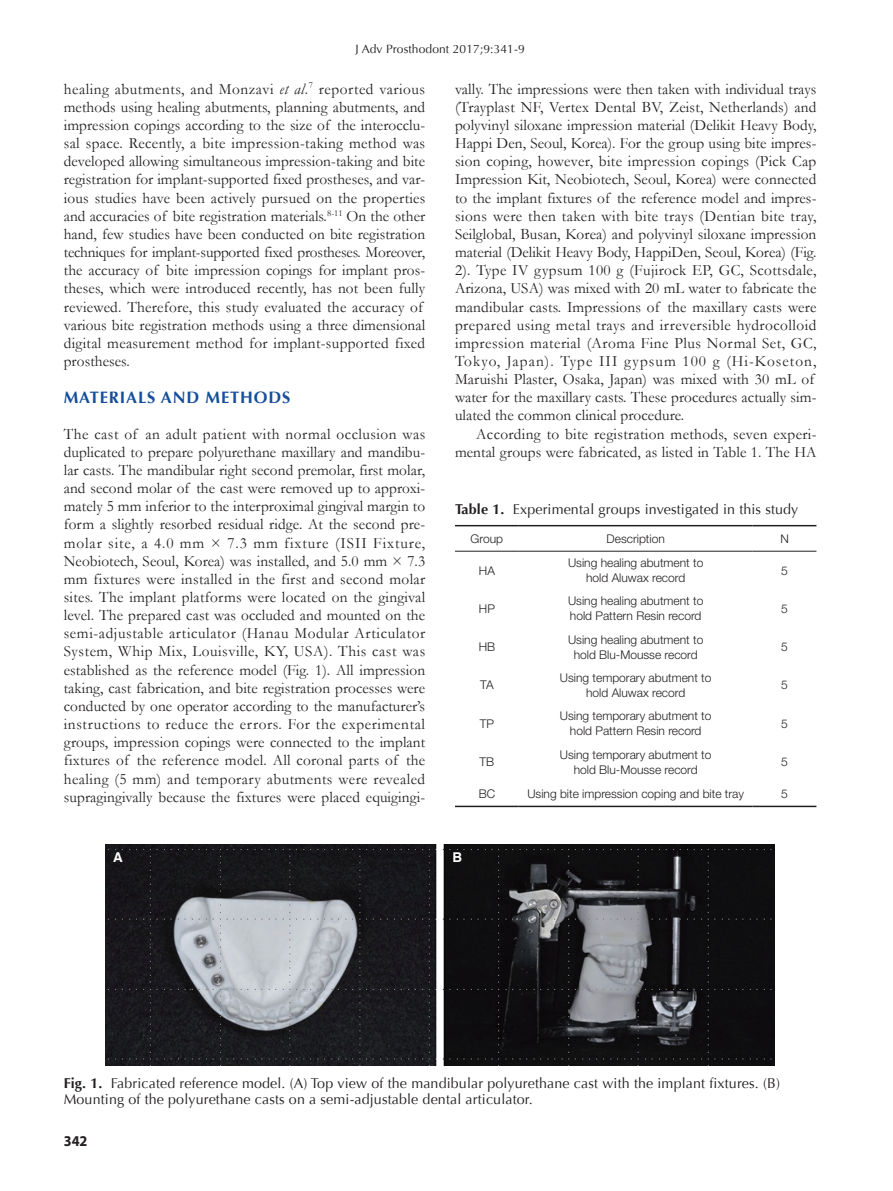
<style>
.page{position:relative;width:893px;height:1191px;background:#fff}
.page>*{position:absolute;margin:0;border:0;box-sizing:border-box;transform-origin:0 0}
.t1{font:700 16.5px "Optima";letter-spacing:.05em;color:#154e9b}
.t2{font:15.75px/18.1px "Garamond";letter-spacing:.005em;color:#231f20}
.t3{font:700 15px "Myriad Pro";color:#231f20;scale:.95 1}
.t4{font:14.25px/15.8px "Optima";letter-spacing:.01em;color:#231f20}
.t5{font:700 13.5px "Helvetica";color:#fff}
.t6{font:300 12px/15px "Helvetica Neue LT Pro";color:#231f20;text-align:center}
.t7{font:12px "Optima";letter-spacing:.01em;color:#231f20}
.s1{font-style:italic}
.s2{font-weight:700}
</style>
<div class="page">
<hr style="left:455px;top:525px;width:64px;height:1px;background:#231f20">
<hr style="left:519px;top:525px;width:234px;height:1px;background:#231f20">
<hr style="left:753px;top:525px;width:63px;height:1px;background:#231f20">
<hr style="left:455px;top:805px;width:64px;height:2px;background:#231f20">
<hr style="left:519px;top:805px;width:234px;height:2px;background:#231f20">
<hr style="left:753px;top:805px;width:63px;height:2px;background:#231f20">
<hr style="left:455px;top:551px;width:64px;height:1px;background:#231f20">
<hr style="left:519px;top:551px;width:234px;height:1px;background:#231f20">
<hr style="left:753px;top:551px;width:63px;height:1px;background:#231f20">
<img style="left:105px;top:844px;width:670px;height:221px">
<p class="t7" style="left:355px;top:42px;width:171px">J Adv Prosthodont 2017;9:341-9</p>
<p class="t2" style="left:64px;top:79px;width:363px">healing abutments, and Monzavi <span class="s1">et al</span>.<sup>7</sup> reported various methods using healing abutments, planning abutments, and impression copings according to the size of the interocclu&shy;sal space. Recently, a bite impression-taking method was developed allowing simultaneous impression-taking and bite registration for implant-supported fixed prostheses, and var&shy;ious studies have been actively pursued on the properties and accuracies of bite registration materials.<sup>8-11</sup> On the other hand, few studies have been conducted on bite registration techniques for implant-supported fixed prostheses. Moreover, the accuracy of bite impression copings for implant pros&shy;theses, which were introduced recently, has not been fully reviewed. Therefore, this study evaluated the accuracy of various bite registration methods using a three dimensional digital measurement method for implant-supported fixed prostheses.</p>
<p class="t1" style="left:64px;top:388px;width:228px">MATERIALS AND METHODS</p>
<p class="t2" style="left:64px;top:424px;width:363px;text-align:justify">The cast of an adult patient with normal occlusion was duplicated to prepare polyurethane maxillary and mandibu&shy;lar casts. The mandibular right second premolar, first molar, and second molar of the cast were removed up to approxi&shy;mately 5 mm inferior to the interproximal gingival margin to form a slightly resorbed residual ridge. At the second pre&shy;molar site, a 4.0 mm × 7.3 mm fixture (ISII Fixture, Neobiotech, Seoul, Korea) was installed, and 5.0 mm × 7.3 mm fixtures were installed in the first and second molar sites. The implant platforms were located on the gingival level. The prepared cast was occluded and mounted on the semi-adjustable articulator (Hanau Modular Articulator System, Whip Mix, Louisville, KY, USA). This cast was established as the reference model (Fig. 1). All impression taking, cast fabrication, and bite registration processes were conducted by one operator according to the manufacturer’s instructions to reduce the errors. For the experimental groups, impression copings were connected to the implant fixtures of the reference model. All coronal parts of the healing (5 mm) and temporary abutments were revealed supragingivally because the fixtures were placed equigingi-</p>
<p class="t2" style="left:455px;top:79px;width:363px">vally. The impressions were then taken with individual trays (Trayplast NF, Vertex Dental BV, Zeist, Netherlands) and polyvinyl siloxane impression material (Delikit Heavy Body, Happi Den, Seoul, Korea). For the group using bite impres&shy;sion coping, however, bite impression copings (Pick Cap Impression Kit, Neobiotech, Seoul, Korea) were connected to the implant fixtures of the reference model and impres&shy;sions were then taken with bite trays (Dentian bite tray, Seilglobal, Busan, Korea) and polyvinyl siloxane impression material (Delikit Heavy Body, HappiDen, Seoul, Korea) (Fig.<br>2). Type IV gypsum 100 g (Fujirock EP, GC, Scottsdale, Arizona, USA) was mixed with 20 mL water to fabricate the mandibular casts. Impressions of the maxillary casts were prepared using metal trays and irreversible hydrocolloid impression material (Aroma Fine Plus Normal Set, GC, Tokyo, Japan). Type III gypsum 100 g (Hi-Koseton, Maruishi Plaster, Osaka, Japan) was mixed with 30 mL of water for the maxillary casts. These procedures actually sim&shy;ulated the common clinical procedure.</p>
<p class="t2" style="left:455px;top:424px;width:363px;text-align:right">According to bite registration methods, seven experi&shy;mental groups were fabricated, as listed in Table 1. The HA</p>
<p class="t4" style="left:455px;top:501px;width:345px"><span class="s2">Table 1.</span> Experimental groups investigated in this study</p>
<p class="t6" style="left:471px;top:531px;width:34px">Group</p>
<p class="t6" style="left:607px;top:531px;width:60px">Description</p>
<p class="t6" style="left:780px;top:531px;width:10px">N</p>
<p class="t6" style="left:479px;top:562px;width:18px">HA</p>
<p class="t6" style="left:568px;top:555px;width:137px">Using healing abutment to hold Aluwax record</p>
<p class="t6" style="left:781px;top:562px;width:8px">5</p>
<p class="t6" style="left:479px;top:601px;width:18px">HP</p>
<p class="t6" style="left:568px;top:593px;width:137px;text-align:left">Using healing abutment to hold Pattern Resin record</p>
<p class="t6" style="left:781px;top:601px;width:8px">5</p>
<p class="t6" style="left:479px;top:639px;width:18px">HB</p>
<p class="t6" style="left:568px;top:631px;width:137px">Using healing abutment to hold Blu-Mousse record</p>
<p class="t6" style="left:781px;top:639px;width:8px">5</p>
<p class="t6" style="left:480px;top:677px;width:15px">TA</p>
<p class="t6" style="left:560px;top:670px;width:153px">Using temporary abutment to hold Aluwax record</p>
<p class="t6" style="left:781px;top:677px;width:8px">5</p>
<p class="t6" style="left:480px;top:715px;width:16px">TP</p>
<p class="t6" style="left:560px;top:708px;width:153px">Using temporary abutment to hold Pattern Resin record</p>
<p class="t6" style="left:781px;top:715px;width:8px">5</p>
<p class="t6" style="left:480px;top:754px;width:16px">TB</p>
<p class="t6" style="left:560px;top:746px;width:153px">Using temporary abutment to hold Blu-Mousse record</p>
<p class="t6" style="left:781px;top:754px;width:8px">5</p>
<p class="t6" style="left:479px;top:785px;width:18px">BC</p>
<p class="t6" style="left:527px;top:785px;width:218px">Using bite impression coping and bite tray</p>
<p class="t6" style="left:781px;top:785px;width:8px">5</p>
<p class="t5" style="left:113px;top:849px;width:11px">A</p>
<p class="t5" style="left:452px;top:849px;width:11px">B</p>
<p class="t4" style="left:64px;top:1075px;width:718px"><span class="s2">Fig. 1.</span> Fabricated reference model. (A) Top view of the mandibular polyurethane cast with the implant fixtures. (B)<br>Mounting of the polyurethane casts on a semi-adjustable dental articulator.</p>
<p class="t3" style="left:64px;top:1131px;width:26px">342</p>
</div>
